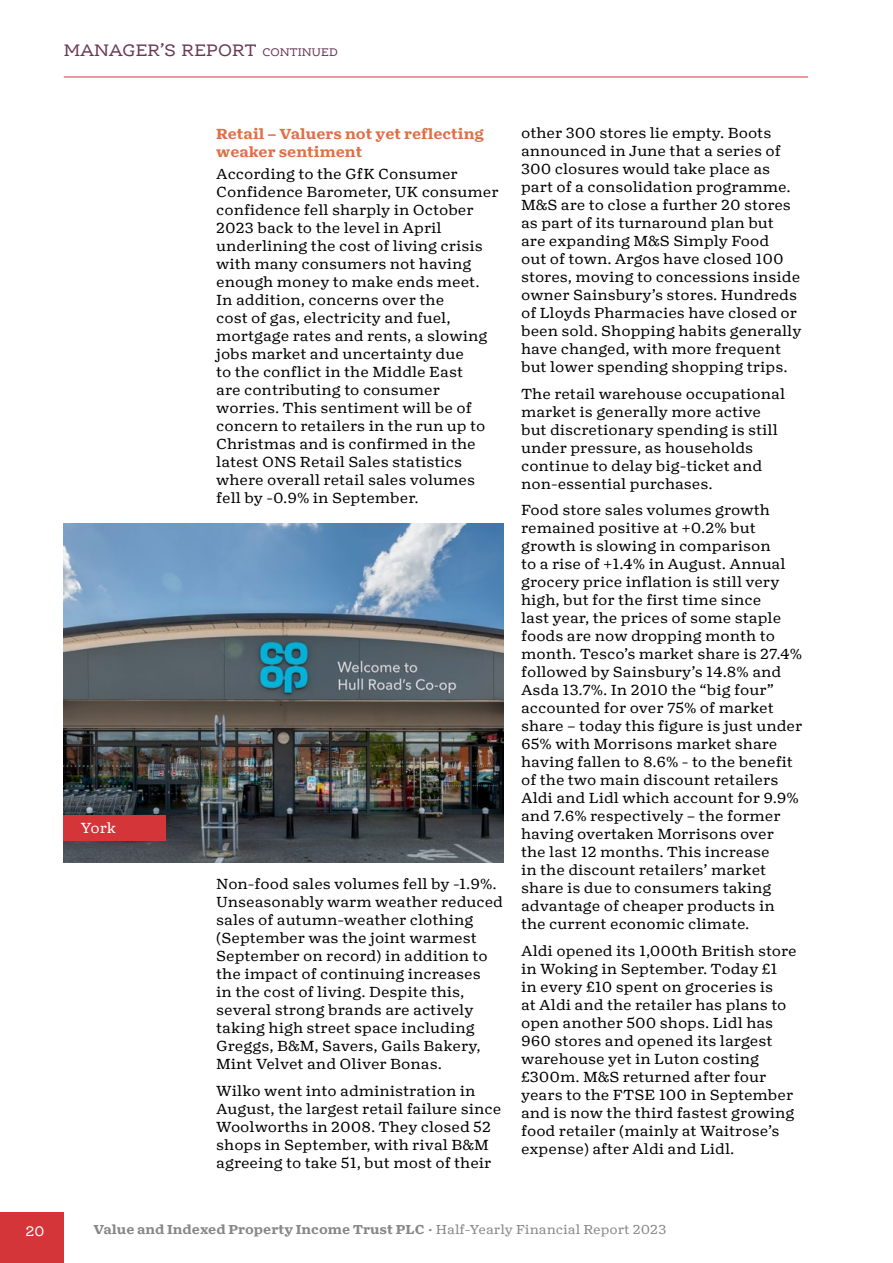
<style>
.page{position:relative;width:893px;height:1263px;background:#fff}
.page>*{position:absolute;margin:0;border:0;box-sizing:border-box;transform-origin:0 0}
.t1{font:18px "Ernestine Pro";letter-spacing:.005em;color:#693856}
.t2{font:15px "Ernestine Pro";color:#fff}
.t3{font:13.5px/18px "Turnip RE";color:#000}
.t4{font:700 13.5px/18px "Turnip RE";color:#de7047}
.t5{font:13.5px "Turnip RE";color:#fff}
.t6{font:700 12px "Turnip RE";color:#878787}
.s1{font-size:12px}
.s2{font-weight:400}
</style>
<div class="page">
<hr style="left:64px;top:77px;width:744px;height:1px;background:#d43539">
<div style="left:0;top:1212px;width:64px;height:51px;background:#d43539"></div>
<img style="left:64px;top:523px;width:439px;height:339px">
<div style="left:64px;top:815px;width:102px;height:26px;background:#d43539"></div>
<h1 class="t1" style="left:64px;top:39px;width:275px">MANAGER’S REPORT <span class="s1">CONTINUED</span></h1>
<p class="t5" style="left:81px;top:819px;width:37px">York</p>
<p class="t4" style="left:216px;top:125px;width:269px">Retail – Valuers not yet reflecting weaker sentiment</p>
<p class="t3" style="left:216px;top:165px;width:284px">According to the GfK Consumer<br>Confidence Barometer, UK consumer confidence fell sharply in October<br>2023 back to the level in April underlining the cost of living crisis with many consumers not having enough money to make ends meet.<br>In addition, concerns over the<br>cost of gas, electricity and fuel, mortgage rates and rents, a slowing jobs market and uncertainty due<br>to the conflict in the Middle East<br>are contributing to consumer worries. This sentiment will be of concern to retailers in the run up to<br>Christmas and is confirmed in the latest ONS Retail Sales statistics where overall retail sales volumes fell by -0.9% in September.</p>
<p class="t3" style="left:216px;top:875px;width:288px">Non-food sales volumes fell by -1.9%.<br>Unseasonably warm weather reduced sales of autumn-weather clothing (September was the joint warmest September on record) in addition to the impact of continuing increases<br>in the cost of living. Despite this, several strong brands are actively taking high street space including Greggs, B&amp;M, Savers, Gails Bakery, Mint Velvet and Oliver Bonas.</p>
<p class="t3" style="left:216px;top:1081px;width:287px">Wilko went into administration in August, the largest retail failure since Woolworths in 2008. They closed 52 shops in September, with rival B&amp;M agreeing to take 51, but most of their</p>
<p class="t3" style="left:521px;top:124px;width:282px">other 300 stores lie empty. Boots announced in June that a series of 300 closures would take place as part of a consolidation programme.<br>M&amp;S are to close a further 20 stores as part of its turnaround plan but are expanding M&amp;S Simply Food<br>out of town. Argos have closed 100 stores, moving to concessions inside owner Sainsbury’s stores. Hundreds of Lloyds Pharmacies have closed or been sold. Shopping habits generally have changed, with more frequent but lower spending shopping trips.</p>
<p class="t3" style="left:521px;top:384px;width:266px">The retail warehouse occupational market is generally more active but discretionary spending is still under pressure, as households continue to delay big-ticket and non-essential purchases.</p>
<p class="t3" style="left:521px;top:501px;width:283px">Food store sales volumes growth remained positive at +0.2% but growth is slowing in comparison<br>to a rise of +1.4% in August. Annual grocery price inflation is still very high, but for the first time since<br>last year, the prices of some staple foods are now dropping month to month. Tesco’s market share is 27.4% followed by Sainsbury’s 14.8% and Asda 13.7%. In 2010 the “big four” accounted for over 75% of market share – today this figure is just under 65% with Morrisons market share having fallen to 8.6% - to the benefit of the two main discount retailers Aldi and Lidl which account for 9.9% and 7.6% respectively – the former having overtaken Morrisons over<br>the last 12 months. This increase<br>in the discount retailers’ market share is due to consumers taking advantage of cheaper products in the current economic climate.</p>
<p class="t3" style="left:521px;top:941px;width:277px">Aldi opened its 1,000th British store in Woking in September. Today £1<br>in every £10 spent on groceries is<br>at Aldi and the retailer has plans to open another 500 shops. Lidl has 960 stores and opened its largest warehouse yet in Luton costing £300m. M&amp;S returned after four years to the FTSE 100 in September and is now the third fastest growing food retailer (mainly at Waitrose’s expense) after Aldi and Lidl.</p>
<p class="t2" style="left:26px;top:1222px;width:21px">20</p>
<p class="t6" style="left:94px;top:1221px;width:574px">Value and Indexed Property Income Trust PLC <span class="s2">• Half-Yearly Financial Report 2023</span></p>
</div>
